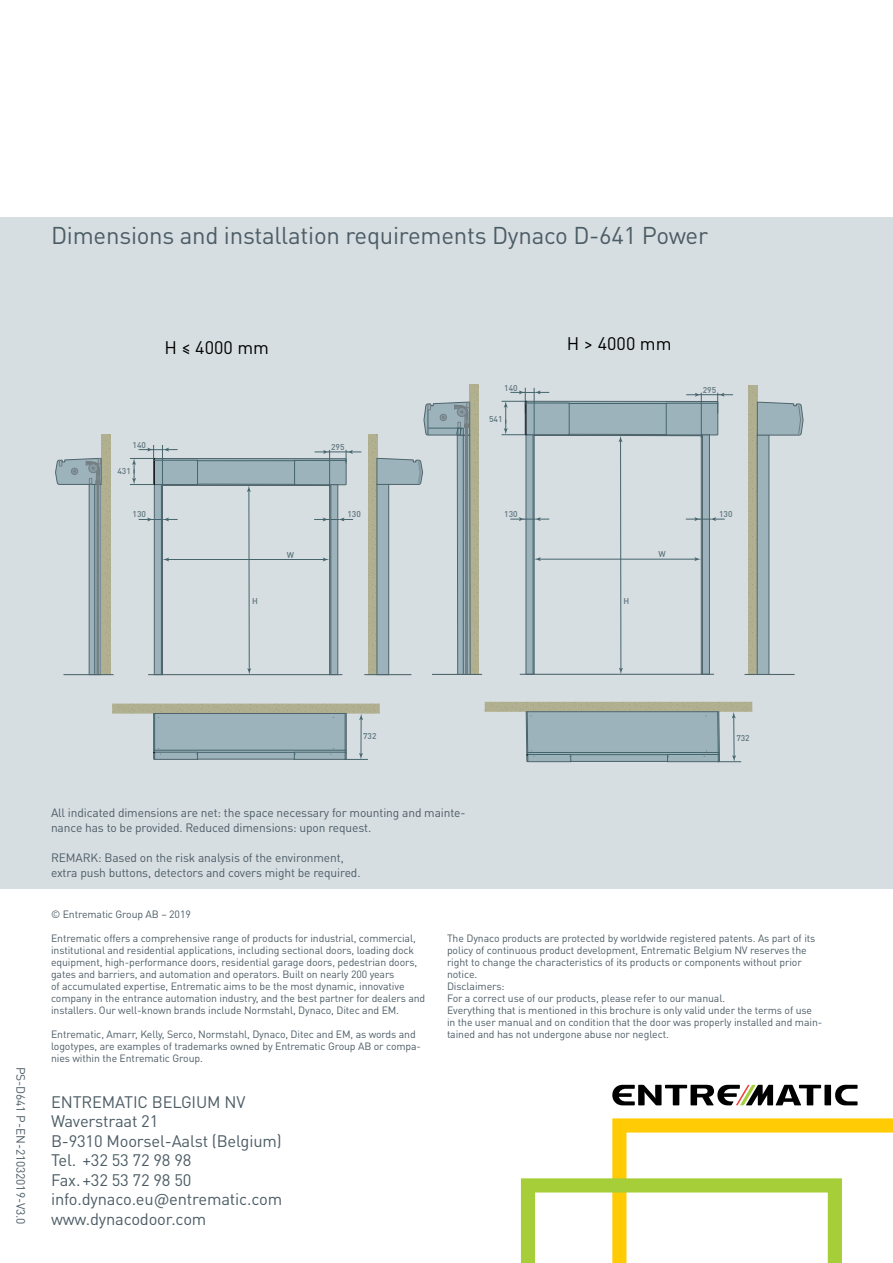
<style>
.page{position:relative;width:893px;height:1263px;background:#fff}
.page>*{position:absolute;margin:0;border:0;box-sizing:border-box;transform-origin:0 0}
.t1{font:24px "DINOT";letter-spacing:-.01em;color:#4c5c65}
.t2{font:18px "DINOT";color:#000}
.t3{font:16.5px/19.5px "DINOT";letter-spacing:-.01em;color:#4c5c65}
.t4{font:12px/15px "DINOT";letter-spacing:-.01em;color:#4c5c65}
.t5{font:10.5px/12px "DINOT";letter-spacing:-.01em;color:#4c5c65}
.t6{font:500 8.4px "DINOT";color:#5e757d}
</style>
<div class="page">
<svg style="left:521px;top:1118px;width:372px;height:145px"></svg>
<div style="left:0;top:217px;width:893px;height:672px;background:#d7dee2"></div>
<div style="left:824px;top:1085px;width:7px;height:20px;background:#000"></div>
<svg style="left:835px;top:1085px;width:22px;height:20px"></svg>
<svg style="left:612px;top:1085px;width:209px;height:20px"></svg>
<div style="left:526px;top:435px;width:8px;height:239px;background:#9cb3bc"></div>
<div style="left:526px;top:434px;width:8px;height:241px;border:1px solid #4f646b"></div>
<hr style="left:620px;top:440px;width:1px;height:230px;background:#45646c">
<svg style="left:619px;top:668px;width:4px;height:6px"></svg>
<hr style="left:539px;top:559px;width:157px;height:1px;background:#45646c">
<svg style="left:694px;top:557px;width:7px;height:4px"></svg>
<svg style="left:534px;top:557px;width:7px;height:4px"></svg>
<hr style="left:533px;top:435px;width:1px;height:239px;background:#45646c">
<div style="left:701px;top:435px;width:8px;height:239px;background:#9cb3bc"></div>
<div style="left:701px;top:434px;width:9px;height:241px;border:1px solid #4f646b"></div>
<svg style="left:510px;top:517px;width:39px;height:4px"></svg>
<svg style="left:686px;top:517px;width:39px;height:4px"></svg>
<svg style="left:502px;top:388px;width:231px;height:54px"></svg>
<hr style="left:702px;top:435px;width:1px;height:239px;background:#4f646b">
<hr style="left:520px;top:674px;width:194px;height:1px;background:#4f646b">
<div style="left:154px;top:484px;width:8px;height:191px;background:#9cb3bc"></div>
<div style="left:154px;top:484px;width:9px;height:191px;border:1px solid #4f646b"></div>
<div style="left:368px;top:435px;width:9px;height:240px;background:#b1b091"></div>
<svg style="left:91px;top:494px;width:6px;height:179px"></svg>
<div style="left:89px;top:484px;width:12px;height:191px;border:1px solid #4f646b"></div>
<div style="left:101px;top:435px;width:9px;height:240px;background:#b1b091"></div>
<hr style="left:249px;top:490px;width:1px;height:180px;background:#45646c">
<svg style="left:247px;top:668px;width:4px;height:6px"></svg>
<hr style="left:167px;top:559px;width:158px;height:1px;background:#45646c">
<svg style="left:323px;top:557px;width:6px;height:4px"></svg>
<svg style="left:163px;top:557px;width:6px;height:4px"></svg>
<hr style="left:364px;top:674px;width:47px;height:1px;background:#4f646b">
<svg style="left:55px;top:458px;width:47px;height:36px"></svg>
<div style="left:97px;top:483px;width:2px;height:191px;border:1px solid #747e83"></div>
<hr style="left:94px;top:484px;width:1px;height:191px;background:#45646c">
<hr style="left:161px;top:484px;width:1px;height:191px;background:#45646c">
<svg style="left:331px;top:492px;width:5px;height:181px"></svg>
<div style="left:329px;top:484px;width:9px;height:191px;border:1px solid #4f646b"></div>
<svg style="left:139px;top:517px;width:39px;height:4px"></svg>
<svg style="left:314px;top:517px;width:39px;height:4px"></svg>
<hr style="left:63px;top:674px;width:51px;height:1px;background:#4f646b">
<svg style="left:130px;top:445px;width:231px;height:47px"></svg>
<hr style="left:330px;top:485px;width:1px;height:190px;background:#4f646b">
<hr style="left:148px;top:674px;width:194px;height:1px;background:#4f646b">
<svg style="left:112px;top:703px;width:268px;height:57px"></svg>
<svg style="left:485px;top:701px;width:267px;height:62px"></svg>
<div style="left:470px;top:385px;width:9px;height:289px;background:#b1b091"></div>
<div style="left:457px;top:435px;width:14px;height:240px;border:1px solid #4f646b"></div>
<svg style="left:376px;top:401px;width:94px;height:274px"></svg>
<div style="left:465px;top:427px;width:3px;height:247px;border:1px solid #747e83"></div>
<hr style="left:432px;top:674px;width:50px;height:1px;background:#4f646b">
<div style="left:748px;top:385px;width:9px;height:289px;background:#b1b091"></div>
<div style="left:757px;top:435px;width:12px;height:239px;background:#9cb3bc"></div>
<div style="left:757px;top:434px;width:12px;height:241px;border:1px solid #4f646b"></div>
<hr style="left:744px;top:674px;width:51px;height:1px;background:#4f646b">
<svg style="left:756px;top:401px;width:48px;height:43px"></svg>
<h1 class="t1" style="left:51px;top:220px;width:659px">Dimensions and installation requirements Dynaco D-641 Power</h1>
<p class="t6" style="left:133px;top:439px;width:15px">140</p>
<p class="t6" style="left:117px;top:466px;width:15px">431</p>
<p class="t6" style="left:133px;top:509px;width:15px">130</p>
<h2 class="t2" style="left:164px;top:336px;width:106px">H ≤ 4000 mm</h2>
<h2 class="t2" style="left:567px;top:332px;width:106px">H &gt; 4000 mm</h2>
<p class="t6" style="left:504px;top:382px;width:15px">140</p>
<p class="t6" style="left:252px;top:596px;width:7px">H</p>
<p class="t6" style="left:287px;top:549px;width:9px">W</p>
<p class="t6" style="left:331px;top:442px;width:15px">295</p>
<p class="t6" style="left:347px;top:509px;width:15px">130</p>
<p class="t6" style="left:489px;top:414px;width:15px">541</p>
<p class="t6" style="left:504px;top:509px;width:15px">130</p>
<p class="t6" style="left:624px;top:595px;width:7px">H</p>
<p class="t6" style="left:658px;top:549px;width:9px">W</p>
<p class="t6" style="left:703px;top:385px;width:15px">295</p>
<p class="t6" style="left:719px;top:509px;width:15px">130</p>
<p class="t6" style="left:363px;top:731px;width:15px">732</p>
<p class="t6" style="left:736px;top:733px;width:15px">732</p>
<p class="t4" style="left:28px;top:1067px;width:159px;rotate:90deg">PS-D641 P-EN-21032019-V3.0</p>
<p class="t4" style="left:51px;top:805px;width:416px">All indicated dimensions are net: the space necessary for mounting and mainte&shy;nance has to be provided. Reduced dimensions: upon request.</p>
<p class="t4" style="left:51px;top:850px;width:311px">REMARK: Based on the risk analysis of the environment, extra push buttons, detectors and covers might be required.</p>
<p class="t5" style="left:51px;top:908px;width:141px">© Entrematic Group AB – 2019</p>
<p class="t5" style="left:51px;top:932px;width:376px">Entrematic offers a comprehensive range of products for industrial, commercial, institutional and residential applications, including sectional doors, loading dock equipment, high-performance doors, residential garage doors, pedestrian doors, gates and barriers, and automation and operators. Built on nearly 200 years<br>of accumulated expertise, Entrematic aims to be the most dynamic, innovative company in the entrance automation industry, and the best partner for dealers and installers. Our well-known brands include Normstahl, Dynaco, Ditec and EM.</p>
<p class="t5" style="left:51px;top:1028px;width:372px">Entrematic, Amarr, Kelly, Serco, Normstahl, Dynaco, Ditec and EM, as words and logotypes, are examples of trademarks owned by Entrematic Group AB or compa&shy;nies within the Entrematic Group.</p>
<h3 class="t3" style="left:51px;top:1092px;width:233px">ENTREMATIC BELGIUM NV<br>Waverstraat 21<br>B-9310 Moorsel-Aalst (Belgium)<br>Tel. +32 53 72 98 98<br>Fax.+32 53 72 98 50 info.dynaco.eu@entrematic.com www.dynacodoor.com</h3>
<p class="t5" style="left:447px;top:932px;width:377px">The Dynaco products are protected by worldwide registered patents. As part of its policy of continuous product development, Entrematic Belgium NV reserves the right to change the characteristics of its products or components without prior notice.<br>Disclaimers:<br>For a correct use of our products, please refer to our manual.<br>Everything that is mentioned in this brochure is only valid under the terms of use in the user manual and on condition that the door was properly installed and main&shy;tained and has not undergone abuse nor neglect.</p>
</div>
